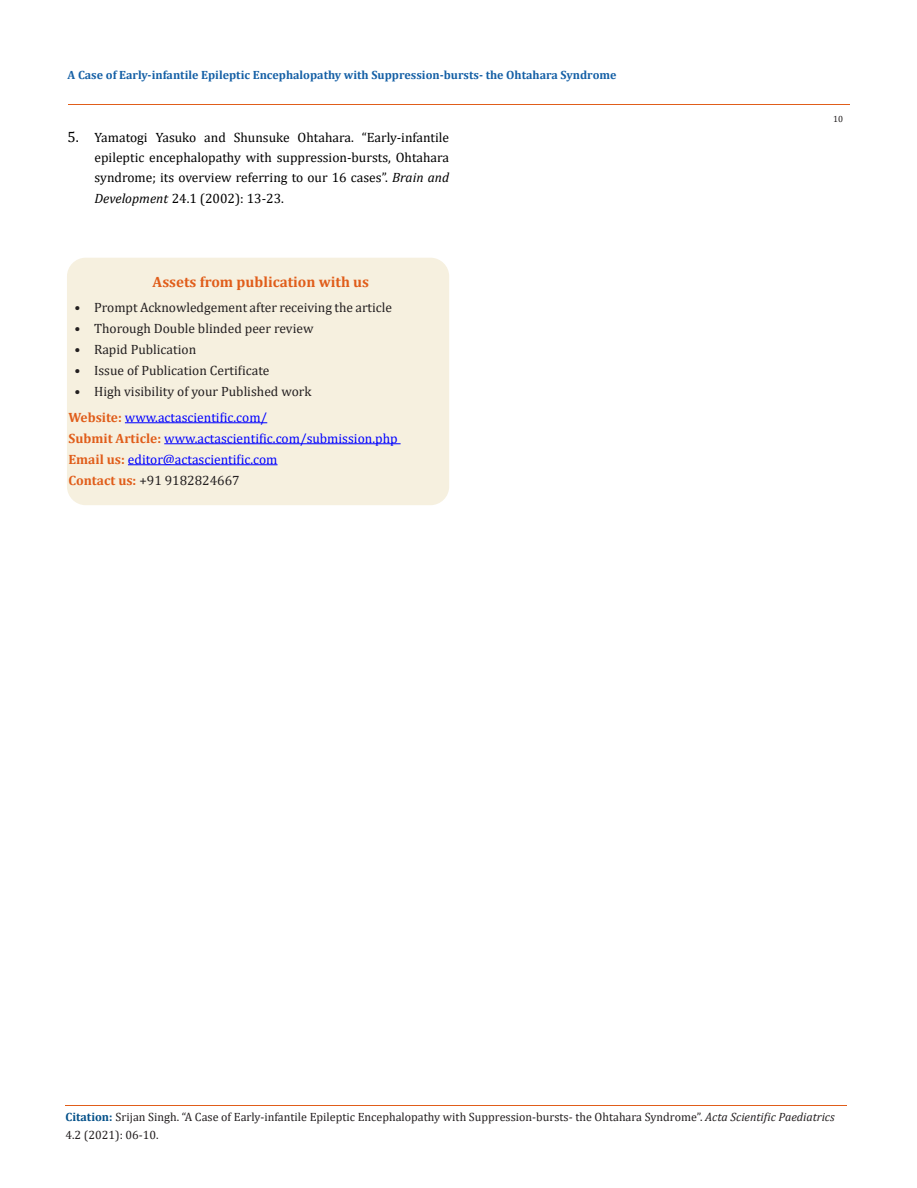
<style>
.page{position:relative;width:917px;height:1188px;background:#fff}
.page>*{position:absolute;margin:0;border:0;box-sizing:border-box;transform-origin:0 0}
.t1{font:700 15px "Cambria";color:#e05d1a}
.t2{font:13.5px/20.2px "Cambria";color:#000;text-align:justify}
.t3{font:13.5px "Cambria";color:#231f20}
.t4{font:13.5px "Cambria";color:#00f}
.t5{font:12px/18px "Cambria";color:#231f20}
.t6{font:700 12px "Cambria";color:#1560a6}
.t7{font:9px "Cambria";color:#231f20}
.s1{font-size:15px}
.s2{font-style:italic}
.s3{font-weight:700;color:#e05d1a}
.s4{font-weight:700;color:#035089}
</style>
<div class="page">
<div style="left:68px;top:258px;width:380px;height:246px;background:#f6f0df;border-radius:18px"></div>
<div style="left:67px;top:258px;width:382px;height:247px;border:2px solid #f6f0df;border-radius:18px"></div>
<hr style="left:125px;top:422px;width:142px;height:1px;background:#00f">
<hr style="left:164px;top:443px;width:236px;height:1px;background:#00f">
<hr style="left:128px;top:464px;width:149px;height:1px;background:#00f">
<hr style="left:68px;top:104px;width:781px;height:1px;background:#e05d1a">
<hr style="left:65px;top:1106px;width:782px;height:1px;background:#e05d1a">
<p class="t6" style="left:68px;top:67px;width:550px">A Case of Early-infantile Epileptic Encephalopathy with Suppression-bursts- the Ohtahara Syndrome</p>
<p class="t2" style="left:94px;top:127px;width:356px;text-indent:-27px"><span class="s1">5.</span> Yamatogi Yasuko and Shunsuke Ohtahara. “Early-infantile epileptic encephalopathy with suppression-bursts, Ohtahara syndrome; its overview referring to our 16 cases”. <span class="s2">Brain and Development</span> 24.1 (2002): 13-23.</p>
<p class="t1" style="left:153px;top:271px;width:218px">Assets from publication with us</p>
<p class="t3" style="left:75px;top:300px;width:319px">• Prompt Acknowledgement after receiving the article</p>
<p class="t3" style="left:75px;top:321px;width:240px">• Thorough Double blinded peer review</p>
<p class="t3" style="left:75px;top:342px;width:123px">• Rapid Publication</p>
<p class="t3" style="left:75px;top:363px;width:196px">• Issue of Publication Certificate</p>
<p class="t3" style="left:75px;top:384px;width:238px">• High visibility of your Published work</p>
<p class="t4" style="left:68px;top:409px;width:200px"><span class="s3">Website:</span> www.actascientific.com/</p>
<p class="t4" style="left:68px;top:430px;width:330px"><span class="s3">Submit Article:</span> www.actascientific.com/submission.php</p>
<p class="t4" style="left:68px;top:451px;width:210px"><span class="s3">Email us:</span> editor@actascientific.com</p>
<p class="t3" style="left:68px;top:472px;width:173px"><span class="s3">Contact us:</span> +91 9182824667</p>
<p class="t7" style="left:833px;top:114px;width:11px">10</p>
<p class="t5" style="left:65px;top:1108px;width:770px"><span class="s4">Citation:</span> Srijan Singh. “A Case of Early-infantile Epileptic Encephalopathy with Suppression-bursts- the Ohtahara Syndrome”. <span class="s2">Acta Scientific Paediatrics<br></span>4.2 (2021): 06-10.</p>
</div>
